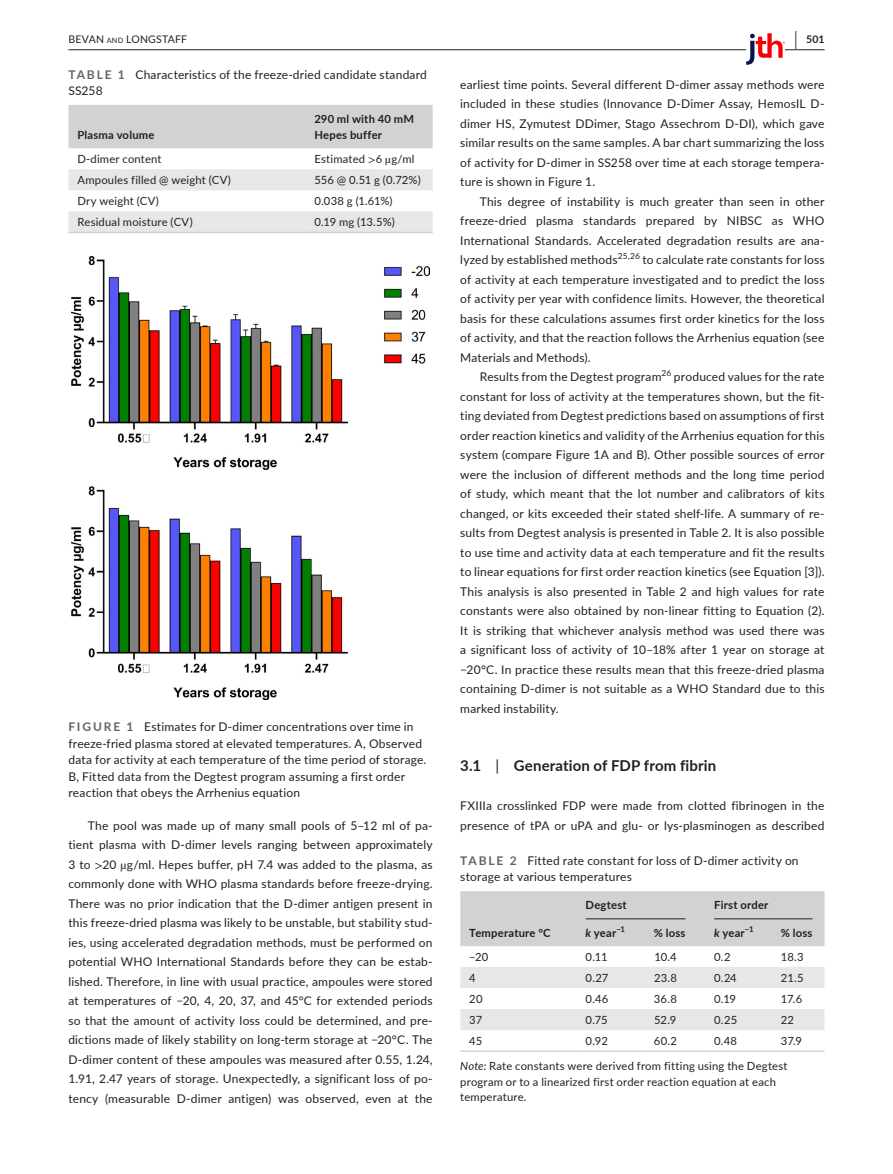
<style>
.page{position:relative;width:893px;height:1174px;background:#fff}
.page>*{position:absolute;margin:0;border:0;box-sizing:border-box;transform-origin:0 0}
.t1{font:700 15px "Lato";letter-spacing:.01em;color:#231f20}
.t2{font:12px/19.5px "Lato";letter-spacing:.015em;color:#231f20;text-align:justify}
.t3{font:11.25px/15.8px "Lato";letter-spacing:.015em;color:#231f20}
.t4{font:700 11.25px/15.8px "Lato";letter-spacing:.02em;color:#231f20}
.t5{font:10.5px "Lato";letter-spacing:.02em;color:#231f20}
.t6{font:700 10.5px "Lato";color:#231f20}
.t7{font:8.4px "Lato";color:#231f20}
.t8{font:700 7.8px "Lato";color:#231f20}
.s1{font-size:7.35px}
.s2{font-size:19.5px}
.s3{font-weight:700;color:#636366}
.s4{font-family:"STIX"}
.s5{font-weight:400}
.s6{font-style:italic}
</style>
<div class="page">
<hr style="left:68px;top:49px;width:756px;height:1px;background:#231f20">
<svg style="left:746px;top:33px;width:39px;height:32px"></svg>
<div style="left:68px;top:105px;width:365px;height:43px;background:#d1d2d4"></div>
<svg style="left:68px;top:169px;width:365px;height:63px"></svg>
<hr style="left:68px;top:232px;width:237px;height:1px;background:#d1d2d4">
<hr style="left:305px;top:232px;width:128px;height:1px;background:#d1d2d4">
<img style="left:72px;top:257px;width:357px;height:442px">
<div style="left:460px;top:891px;width:364px;height:55px;background:#d1d2d4"></div>
<svg style="left:460px;top:967px;width:364px;height:63px"></svg>
<hr style="left:460px;top:1050px;width:117px;height:2px;background:#d1d2d4">
<hr style="left:577px;top:1050px;width:68px;height:2px;background:#d1d2d4">
<hr style="left:645px;top:1050px;width:60px;height:2px;background:#d1d2d4">
<hr style="left:705px;top:1050px;width:67px;height:2px;background:#d1d2d4">
<hr style="left:772px;top:1050px;width:52px;height:2px;background:#d1d2d4">
<hr style="left:586px;top:918px;width:99px;height:1px;background:#231f20">
<hr style="left:714px;top:918px;width:98px;height:1px;background:#231f20">
<p class="t5" style="left:68px;top:31px;width:120px">BEVAN <span class="s1">an d</span> LONGSTAFF</p>
<p class="t6" style="left:795px;top:31px;width:31px"><span class="s2">|</span> 501</p>
<p class="t2" style="left:68px;top:66px;width:360px;line-height:16.5px"><span class="s3">TABLE 1</span> Characteristics of the freeze-dried candidate standard<br>SS258</p>
<p class="t4" style="left:77px;top:126px;width:79px">Plasma volume</p>
<p class="t4" style="left:314px;top:111px;width:101px">290 ml with 40 mM<br>Hepes buffer</p>
<p class="t3" style="left:77px;top:151px;width:86px">D-dimer content</p>
<p class="t3" style="left:314px;top:151px;width:102px">Estimated <span class="s4">&gt;</span>6 <span class="s4">µ</span>g/ml</p>
<p class="t3" style="left:77px;top:172px;width:155px">Ampoules filled @ weight (CV)</p>
<p class="t3" style="left:314px;top:172px;width:108px">556 @ 0.51 g (0.72%)</p>
<p class="t3" style="left:77px;top:193px;width:83px">Dry weight (CV)</p>
<p class="t3" style="left:314px;top:193px;width:80px">0.038 g (1.61%)</p>
<p class="t3" style="left:77px;top:214px;width:117px">Residual moisture (CV)</p>
<p class="t3" style="left:314px;top:214px;width:82px">0.19 mg (13.5%)</p>
<p class="t2" style="left:68px;top:718px;width:359px;line-height:16.5px;text-align:left"><span class="s3">FIGURE 1</span> Estimates for D-dimer concentrations over time in freeze-fried plasma stored at elevated temperatures. A, Observed data for activity at each temperature of the time period of storage.<br>B, Fitted data from the Degtest program assuming a first order reaction that obeys the Arrhenius equation</p>
<p class="t2" style="left:68px;top:815px;width:366px;text-indent:20px">The pool was made up of many small pools of 5–12 ml of pa&shy;tient plasma with D-dimer levels ranging between approximately 3 to <span class="s4">&gt;</span>20 <span class="s4">µ</span>g/ml. Hepes buffer, pH 7.4 was added to the plasma, as commonly done with WHO plasma standards before freeze-drying.<br>There was no prior indication that the D-dimer antigen present in this freeze-dried plasma was likely to be unstable, but stability stud&shy;ies, using accelerated degradation methods, must be performed on potential WHO International Standards before they can be estab&shy;lished. Therefore, in line with usual practice, ampoules were stored at temperatures of −20, 4, 20, 37, and 45°C for extended periods so that the amount of activity loss could be determined, and pre&shy;dictions made of likely stability on long-term storage at −20°C. The D-dimer content of these ampoules was measured after 0.55, 1.24, 1.91, 2.47 years of storage. Unexpectedly, a significant loss of po&shy;tency (measurable D-dimer antigen) was observed, even at the</p>
<p class="t2" style="left:460px;top:74px;width:366px">earliest time points. Several different D-dimer assay methods were included in these studies (Innovance D-Dimer Assay, HemosIL D&shy;dimer HS, Zymutest DDimer, Stago Assechrom D-DI), which gave similar results on the same samples. A bar chart summarizing the loss of activity for D-dimer in SS258 over time at each storage tempera&shy;ture is shown in Figure 1.</p>
<p class="t2" style="left:460px;top:191px;width:366px;text-indent:20px">This degree of instability is much greater than seen in other freeze-dried plasma standards prepared by NIBSC as WHO International Standards. Accelerated degradation results are ana&shy;lyzed by established methods</p>
<p class="t7" style="left:618px;top:250px;width:24px">25,26</p>
<p class="t2" style="left:642px;top:249px;width:184px">to calculate rate constants for loss</p>
<p class="t2" style="left:460px;top:269px;width:366px">of activity at each temperature investigated and to predict the loss</p>
<p class="t2" style="left:460px;top:288px;width:366px">of activity per year with confidence limits. However, the theoretical</p>
<p class="t2" style="left:460px;top:308px;width:366px">basis for these calculations assumes first order kinetics for the loss</p>
<p class="t2" style="left:460px;top:327px;width:366px">of activity, and that the reaction follows the Arrhenius equation (see</p>
<p class="t2" style="left:460px;top:347px;width:132px">Materials and Methods).</p>
<p class="t2" style="left:480px;top:366px;width:183px">Results from the Degtest program</p>
<p class="t7" style="left:662px;top:367px;width:11px">26</p>
<p class="t2" style="left:460px;top:366px;width:366px;text-indent:214px">produced values for the rate constant for loss of activity at the temperatures shown, but the fit&shy;ting deviated from Degtest predictions based on assumptions of first order reaction kinetics and validity of the Arrhenius equation for this system (compare Figure 1A and B). Other possible sources of error were the inclusion of different methods and the long time period of study, which meant that the lot number and calibrators of kits changed, or kits exceeded their stated shelf-life. A summary of re&shy;sults from Degtest analysis is presented in Table 2. It is also possible to use time and activity data at each temperature and fit the results to linear equations for first order reaction kinetics (see Equation [3]).<br>This analysis is also presented in Table 2 and high values for rate constants were also obtained by non-linear fitting to Equation (2).<br>It is striking that whichever analysis method was used there was a significant loss of activity of 10–18% after 1 year on storage at −20°C. In practice these results mean that this freeze-dried plasma containing D-dimer is not suitable as a WHO Standard due to this marked instability.</p>
<p class="t1" style="left:460px;top:755px;width:257px">3.1 <span class="s5">|</span> Generation of FDP from fibrin</p>
<p class="t2" style="left:460px;top:795px;width:366px">FXIIIa crosslinked FDP were made from clotted fibrinogen in the presence of tPA or uPA and glu- or lys-plasminogen as described</p>
<p class="t2" style="left:460px;top:851px;width:340px;line-height:16.5px"><span class="s3">TABLE 2</span> Fitted rate constant for loss of D-dimer activity on storage at various temperatures</p>
<p class="t4" style="left:469px;top:924px;width:83px">Temperature °C</p>
<p class="t4" style="left:586px;top:897px;width:43px">Degtest</p>
<p class="t4" style="left:714px;top:897px;width:56px">First order</p>
<p class="t4" style="left:586px;top:924px;width:32px"><span class="s6">k</span> year</p>
<p class="t8" style="left:616px;top:923px;width:10px">−1</p>
<p class="t4" style="left:654px;top:924px;width:33px">% loss</p>
<p class="t4" style="left:714px;top:924px;width:32px"><span class="s6">k</span> year</p>
<p class="t8" style="left:745px;top:923px;width:10px">−1</p>
<p class="t4" style="left:781px;top:924px;width:33px">% loss</p>
<p class="t3" style="left:469px;top:948px;width:21px">−20</p>
<p class="t3" style="left:586px;top:948px;width:23px">0.11</p>
<p class="t3" style="left:654px;top:948px;width:24px">10.4</p>
<p class="t3" style="left:714px;top:948px;width:18px">0.2</p>
<p class="t3" style="left:781px;top:948px;width:24px">18.3</p>
<p class="t3" style="left:469px;top:969px;width:8px">4</p>
<p class="t3" style="left:586px;top:969px;width:24px">0.27</p>
<p class="t3" style="left:654px;top:969px;width:24px">23.8</p>
<p class="t3" style="left:714px;top:969px;width:24px">0.24</p>
<p class="t3" style="left:781px;top:969px;width:24px">21.5</p>
<p class="t3" style="left:469px;top:990px;width:15px">20</p>
<p class="t3" style="left:586px;top:990px;width:24px">0.46</p>
<p class="t3" style="left:654px;top:990px;width:24px">36.8</p>
<p class="t3" style="left:714px;top:990px;width:23px">0.19</p>
<p class="t3" style="left:781px;top:990px;width:23px">17.6</p>
<p class="t3" style="left:469px;top:1011px;width:14px">37</p>
<p class="t3" style="left:586px;top:1011px;width:24px">0.75</p>
<p class="t3" style="left:654px;top:1011px;width:24px">52.9</p>
<p class="t3" style="left:714px;top:1011px;width:25px">0.25</p>
<p class="t3" style="left:781px;top:1011px;width:15px">22</p>
<p class="t3" style="left:469px;top:1032px;width:14px">45</p>
<p class="t3" style="left:586px;top:1032px;width:24px">0.92</p>
<p class="t3" style="left:654px;top:1032px;width:25px">60.2</p>
<p class="t3" style="left:714px;top:1032px;width:24px">0.48</p>
<p class="t3" style="left:781px;top:1032px;width:23px">37.9</p>
<p class="t3" style="left:460px;top:1057px;width:329px"><span class="s6">Note:</span> Rate constants were derived from fitting using the Degtest program or to a linearized first order reaction equation at each temperature.</p>
</div>
